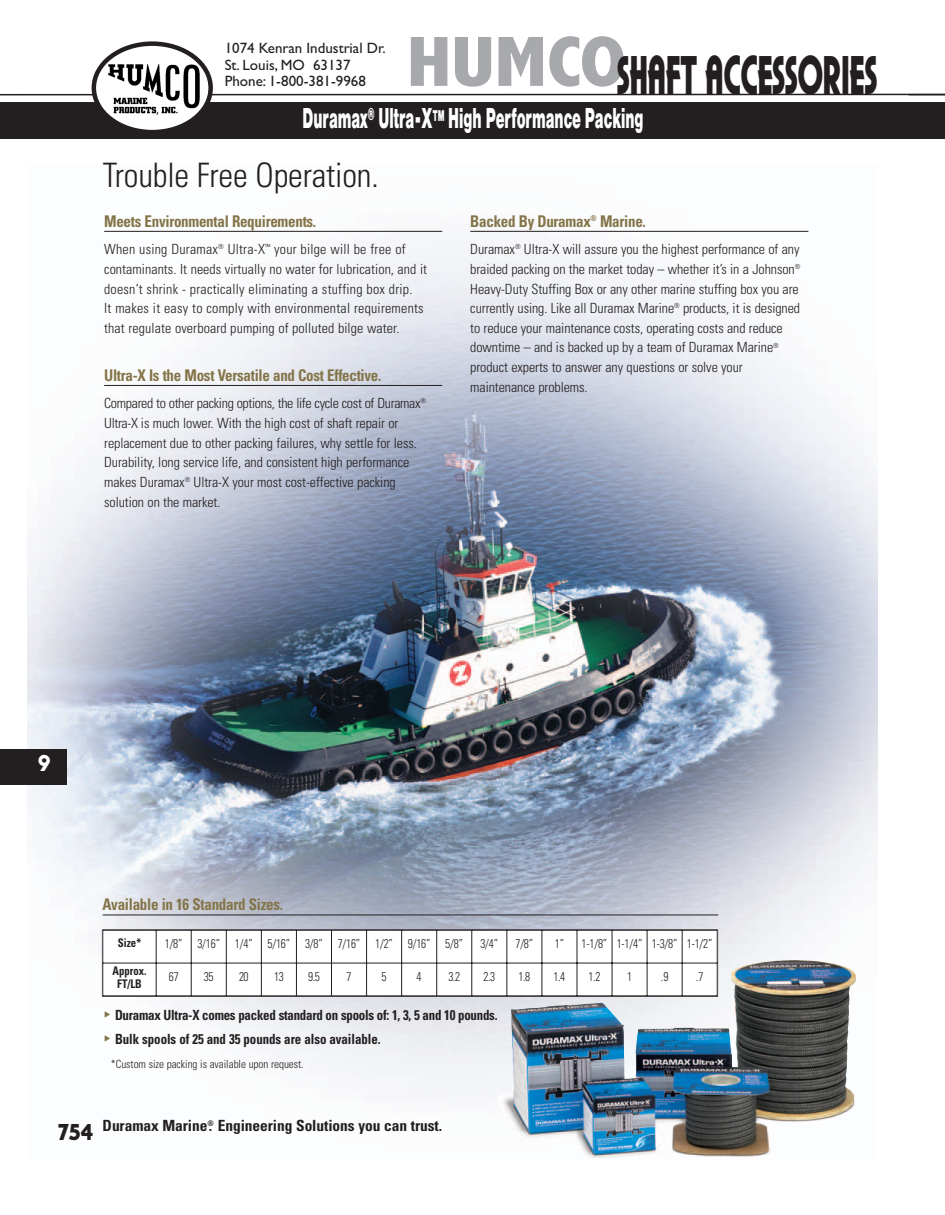
<style>
.page{position:relative;width:945px;height:1215px;background:#fff}
.page>*{position:absolute;margin:0;border:0;box-sizing:border-box;transform-origin:0 0}
.t1{font:57px "Plaza D Ultr";color:#231f20;scale:.61 1}
.t2{font:33.6px "Univers Condensed Light+AYJKKZ";letter-spacing:-.005em;color:#231f20}
.t3{font:30px "Nimbus San D Blac";color:#fff;scale:.5 1}
.t4{font:24px "Plaza D Ultr";color:#231f20}
.t5{font:24px "Plaza D Ultr";color:#fff}
.t6{font:16.2px "Univers Condensed Bold+XJMVHT";letter-spacing:-.02em;color:#837448;scale:.93 1}
.t7{font:15.45px "Univers Condensed Bold+XJMVHT";letter-spacing:-.005em;color:#231f20}
.t8{font:15px/16.5px "Gill Sans";color:#231f20}
.t9{font:14.1px/19.6px "Univers Condensed Light+AYJKKZ";letter-spacing:-.005em;color:#231f20}
.t10{font:14.1px/19.6px "Univers Condensed Light+AYJKKZ";letter-spacing:.015em;color:#231f20}
.t11{font:14.1px/23.9px "Univers Condensed Bold+XJMVHT";letter-spacing:-.015em;color:#231f20;scale:.92 1}
.t12{font:12.6px "Univers Condensed Light+AYJKKZ";letter-spacing:-.015em;color:#231f20;scale:.9 1}
.t13{font:11.85px/12.6px "Univers Condensed Bold+XJMVHT";color:#231f20;text-align:center;scale:.9 1}
.t14{font:11.25px "Univers Condensed Light+AYJKKZ";letter-spacing:-.005em;color:#231f20}
.s1{font-family:"Abadi";font-weight:800;font-stretch:condensed;font-size:71.85px;color:#a8a9ad}
</style>
<div class="page">
<img style="left:27px;top:230px;width:851px;height:872px">
<img style="left:496px;top:960px;width:360px;height:199px">
<hr style="left:470px;top:231px;width:338px;height:1px;background:#231f20">
<hr style="left:104px;top:231px;width:338px;height:1px;background:#231f20">
<hr style="left:104px;top:385px;width:338px;height:1px;background:#231f20">
<div style="left:103px;top:930px;width:53px;height:33px;background:#fff"></div>
<div style="left:156px;top:930px;width:35px;height:33px;background:#fff"></div>
<div style="left:191px;top:930px;width:35px;height:33px;background:#fff"></div>
<div style="left:226px;top:930px;width:35px;height:33px;background:#fff"></div>
<div style="left:261px;top:930px;width:35px;height:33px;background:#fff"></div>
<div style="left:296px;top:930px;width:36px;height:33px;background:#fff"></div>
<div style="left:332px;top:930px;width:35px;height:33px;background:#fff"></div>
<div style="left:367px;top:930px;width:35px;height:33px;background:#fff"></div>
<div style="left:402px;top:930px;width:35px;height:33px;background:#fff"></div>
<div style="left:437px;top:930px;width:35px;height:33px;background:#fff"></div>
<div style="left:472px;top:930px;width:35px;height:33px;background:#fff"></div>
<div style="left:507px;top:930px;width:35px;height:33px;background:#fff"></div>
<div style="left:542px;top:930px;width:35px;height:33px;background:#fff"></div>
<div style="left:577px;top:930px;width:35px;height:33px;background:#fff"></div>
<div style="left:612px;top:930px;width:35px;height:33px;background:#fff"></div>
<div style="left:647px;top:930px;width:35px;height:33px;background:#fff"></div>
<div style="left:682px;top:930px;width:35px;height:33px;background:#fff"></div>
<div style="left:103px;top:963px;width:53px;height:33px;background:#fff"></div>
<div style="left:156px;top:963px;width:35px;height:33px;background:#fff"></div>
<div style="left:191px;top:963px;width:35px;height:33px;background:#fff"></div>
<div style="left:226px;top:963px;width:35px;height:33px;background:#fff"></div>
<div style="left:261px;top:963px;width:35px;height:33px;background:#fff"></div>
<div style="left:296px;top:963px;width:36px;height:33px;background:#fff"></div>
<div style="left:332px;top:963px;width:35px;height:33px;background:#fff"></div>
<div style="left:367px;top:963px;width:35px;height:33px;background:#fff"></div>
<div style="left:402px;top:963px;width:35px;height:33px;background:#fff"></div>
<div style="left:437px;top:963px;width:35px;height:33px;background:#fff"></div>
<div style="left:472px;top:963px;width:35px;height:33px;background:#fff"></div>
<div style="left:507px;top:963px;width:35px;height:33px;background:#fff"></div>
<div style="left:542px;top:963px;width:35px;height:33px;background:#fff"></div>
<div style="left:577px;top:963px;width:35px;height:33px;background:#fff"></div>
<div style="left:612px;top:963px;width:35px;height:33px;background:#fff"></div>
<div style="left:647px;top:963px;width:35px;height:33px;background:#fff"></div>
<div style="left:682px;top:963px;width:35px;height:33px;background:#fff"></div>
<hr style="left:103px;top:930px;width:1px;height:66px;background:#231f20">
<hr style="left:156px;top:930px;width:1px;height:66px;background:#231f20">
<hr style="left:191px;top:930px;width:1px;height:66px;background:#231f20">
<hr style="left:226px;top:930px;width:1px;height:66px;background:#231f20">
<hr style="left:261px;top:930px;width:1px;height:66px;background:#231f20">
<hr style="left:296px;top:930px;width:1px;height:66px;background:#231f20">
<hr style="left:331px;top:930px;width:1px;height:66px;background:#231f20">
<hr style="left:366px;top:930px;width:1px;height:66px;background:#231f20">
<hr style="left:401px;top:930px;width:1px;height:66px;background:#231f20">
<hr style="left:436px;top:930px;width:1px;height:66px;background:#231f20">
<hr style="left:472px;top:930px;width:1px;height:66px;background:#231f20">
<hr style="left:507px;top:930px;width:1px;height:66px;background:#231f20">
<hr style="left:542px;top:930px;width:1px;height:66px;background:#231f20">
<hr style="left:577px;top:930px;width:1px;height:66px;background:#231f20">
<hr style="left:612px;top:930px;width:1px;height:66px;background:#231f20">
<hr style="left:647px;top:930px;width:1px;height:66px;background:#231f20">
<hr style="left:682px;top:930px;width:1px;height:66px;background:#231f20">
<hr style="left:717px;top:930px;width:1px;height:66px;background:#231f20">
<hr style="left:103px;top:930px;width:614px;height:1px;background:#231f20">
<hr style="left:103px;top:963px;width:614px;height:1px;background:#231f20">
<hr style="left:103px;top:996px;width:614px;height:1px;background:#231f20">
<hr style="left:103px;top:915px;width:615px;height:1px;background:#231f20">
<hr style="left:0;top:94px;width:945px;height:1px;background:#231f20">
<div style="left:0;top:102px;width:945px;height:37px;background:#231f20"></div>
<svg style="left:92px;top:41px;width:121px;height:89px"></svg>
<div style="left:0;top:750px;width:67px;height:35px;background:#231f20"></div>
<svg style="left:105px;top:1036px;width:5px;height:6px"></svg>
<svg style="left:105px;top:1012px;width:5px;height:6px"></svg>
<h1 class="t1" style="left:407px;top:41px;width:773px"><span class="s1">HUMCO</span>SHAFT ACCESSORIES</h1>
<p class="t8" style="left:225px;top:40px;width:163px">1074 Kenran Industrial Dr.<br>St. Louis, MO 63137<br>Phone: 1-800-381-9968</p>
<h3 class="t3" style="left:303px;top:100px;width:684px">Duramax<sup>®</sup> Ultra-X<sup>TM</sup> High Performance Packing</h3>
<h2 class="t2" style="left:103px;top:163px;width:277px">Trouble Free Operation.</h2>
<p class="t6" style="left:104px;top:215px;width:230px">Meets Environmental Requirements.</p>
<p class="t10" style="left:104px;top:241px;width:324px">When using Duramax<sup>®</sup> Ultra-X<sup>™</sup> your bilge will be free of contaminants. It needs virtually no water for lubrication, and it doesn’t shrink - practically eliminating a stuffing box drip.<br>It makes it easy to comply with environmental requirements that regulate overboard pumping of polluted bilge water.</p>
<p class="t6" style="left:104px;top:369px;width:300px">Ultra-X Is the Most Versatile and Cost Effective.</p>
<p class="t9" style="left:104px;top:395px;width:323px">Compared to other packing options, the life cycle cost of Duramax<sup>® </sup>Ultra-X is much lower. With the high cost of shaft repair or replacement due to other packing failures, why settle for less.<br>Durability, long service life, and consistent high performance makes Duramax<sup>®</sup> Ultra-X your most cost-effective packing solution on the market.</p>
<p class="t6" style="left:470px;top:215px;width:190px">Backed By Duramax<sup>®</sup> Marine.</p>
<p class="t9" style="left:470px;top:241px;width:332px">Duramax<sup>®</sup> Ultra-X will assure you the highest performance of any braided packing on the market today – whether it’s in a Johnson<sup>® </sup>Heavy-Duty Stuffing Box or any other marine stuffing box you are currently using. Like all Duramax Marine<sup>®</sup> products, it is designed to reduce your maintenance costs, operating costs and reduce downtime – and is backed up by a team of Duramax Marine<sup>® </sup>product experts to answer any questions or solve your maintenance problems.</p>
<h3 class="t5" style="left:38px;top:749px;width:14px">9</h3>
<p class="t6" style="left:103px;top:898px;width:196px">Available in 16 Standard Sizes.</p>
<p class="t13" style="left:118px;top:938px;width:27px">Size*</p>
<p class="t12" style="left:165px;top:939px;width:333px">1/8” 3/16” 1/4” 5/16” 3/8” 7/16” 1/2” 9/16” 5/8”</p>
<p class="t12" style="left:480px;top:939px;width:21px">3/4”</p>
<p class="t12" style="left:515px;top:939px;width:21px">7/8”</p>
<p class="t12" style="left:555px;top:939px;width:12px">1”</p>
<p class="t12" style="left:582px;top:939px;width:147px">1-1/8” 1-1/4” 1-3/8” 1-1/2”</p>
<p class="t13" style="left:112px;top:966px;width:39px">Approx.<br>FT/LB</p>
<p class="t12" style="left:169px;top:971px;width:13px">67</p>
<p class="t12" style="left:204px;top:971px;width:12px">35</p>
<p class="t12" style="left:239px;top:971px;width:12px">20</p>
<p class="t12" style="left:274px;top:971px;width:12px">13</p>
<p class="t12" style="left:308px;top:971px;width:15px">9.5</p>
<p class="t12" style="left:347px;top:971px;width:7px">7</p>
<p class="t12" style="left:382px;top:971px;width:7px">5</p>
<p class="t12" style="left:417px;top:971px;width:7px">4</p>
<p class="t12" style="left:448px;top:971px;width:15px">3.2</p>
<p class="t12" style="left:483px;top:971px;width:15px">2.3</p>
<p class="t12" style="left:519px;top:971px;width:15px">1.8</p>
<p class="t12" style="left:554px;top:971px;width:15px">1.4</p>
<p class="t12" style="left:588px;top:971px;width:15px">1.2</p>
<p class="t12" style="left:627px;top:971px;width:7px">1</p>
<p class="t12" style="left:661px;top:971px;width:10px">.9</p>
<p class="t12" style="left:696px;top:971px;width:10px">.7</p>
<p class="t11" style="left:115px;top:1004px;width:417px">Duramax Ultra-X comes packed standard on spools of: 1, 3, 5 and 10 pounds.<br>Bulk spools of 25 and 35 pounds are also available.</p>
<p class="t14" style="left:111px;top:1059px;width:194px">*Custom size packing is available upon request.</p>
<h3 class="t4" style="left:58px;top:1118px;width:37px">754</h3>
<p class="t7" style="left:103px;top:1120px;width:341px">Duramax Marine<sup>®</sup>. Engineering Solutions you can trust.</p>
</div>
